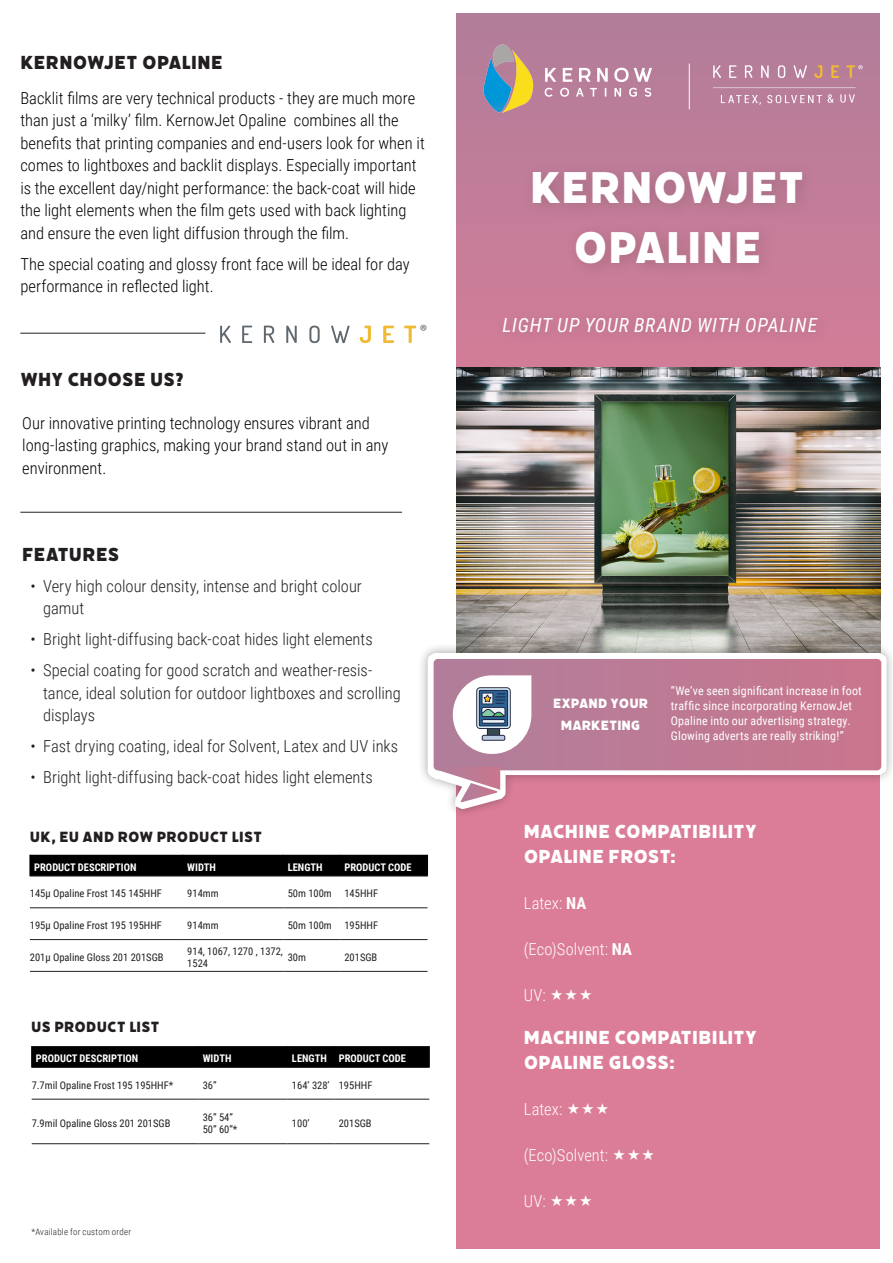
<style>
.page{position:relative;width:893px;height:1263px;background:#fff}
.page>*{position:absolute;margin:0;border:0;box-sizing:border-box;transform-origin:0 0}
.Product_Titles{font:49.5px "Filicudi Solid";letter-spacing:.005em;color:#fff}
.Sub_Headers{font:21px/25.2px "Filicudi Solid";letter-spacing:.015em;color:#fff}
.Sub_Headers-2{font:21px "Filicudi Solid";letter-spacing:.01em;color:#231f20}
.Tagline{font:italic 19.5px "Roboto Condensed";letter-spacing:.035em;color:#fff}
.t1{font:17.85px "Myriad Pro";color:#60676d}
.t2{font:300 16.5px/22.5px "Roboto Condensed";color:#000}
.t3{font:300 16.5px/22.5px "Roboto Condensed";color:#231f20}
.t4{font:300 16.5px "Roboto Condensed";letter-spacing:.005em;color:#fff}
.Sub_Headers-3{font:16.5px "Filicudi Solid";letter-spacing:.015em;color:#231f20}
.Sub_Headers_white{font:15px/22.5px "Filicudi Solid";color:#fff;text-align:center}
.t5{font:12px/15px "Roboto Condensed";letter-spacing:.015em;color:#fff}
.PL_-_Body{font:10.5px/12.6px "Roboto Condensed";color:#231f20}
.PL_-_Title{font:700 10.5px "Roboto Condensed";color:#fff}
.t6{font:300 9px "Roboto Condensed";letter-spacing:.025em;color:#231f20}
.s1{font-weight:700}
</style>
<div class="page">
<hr style="left:20px;top:333px;width:185px;height:1px;background:#231f20">
<div style="left:456px;top:14px;width:423px;height:1235px;background:#dc7d98"></div>
<div style="left:456px;top:14px;width:423px;height:383px;background:linear-gradient(to bottom,#b17d99,#d57d98)"></div>
<img style="left:456px;top:367px;width:424px;height:276px">
<div style="left:492px;top:307px;width:341px;height:42px;background:#cb7b96"></div>
<div style="left:522px;top:161px;width:296px;height:119px;background:#231f20;opacity:.18"></div>
<div style="left:417px;top:643px;width:476px;height:176px;background:#231f20;opacity:.39"></div>
<svg style="left:421px;top:646px;width:472px;height:173px"></svg>
<svg style="left:434px;top:659px;width:447px;height:111px;background:#be7993"></svg>
<svg style="left:453px;top:675px;width:78px;height:79px;background:#e4d2db"></svg>
<img style="left:466px;top:684px;width:55px;height:59px">
<hr style="left:20px;top:512px;width:382px;height:1px;background:#231f20">
<svg style="left:436px;top:767px;width:64px;height:35px"></svg>
<svg style="left:220px;top:326px;width:11px;height:17px"></svg>
<svg style="left:242px;top:326px;width:10px;height:17px"></svg>
<svg style="left:264px;top:326px;width:10px;height:17px"></svg>
<svg style="left:286px;top:326px;width:11px;height:17px"></svg>
<svg style="left:309px;top:326px;width:11px;height:17px"></svg>
<svg style="left:331px;top:326px;width:19px;height:17px"></svg>
<svg style="left:360px;top:326px;width:11px;height:17px"></svg>
<svg style="left:383px;top:326px;width:11px;height:17px"></svg>
<svg style="left:404px;top:326px;width:12px;height:17px"></svg>
<div style="left:31px;top:1046px;width:399px;height:21px;background:#000"></div>
<hr style="left:32px;top:1067px;width:166px;height:1px;background:#231f20">
<hr style="left:198px;top:1067px;width:90px;height:1px;background:#231f20">
<hr style="left:288px;top:1067px;width:46px;height:1px;background:#231f20">
<hr style="left:334px;top:1067px;width:95px;height:1px;background:#231f20">
<hr style="left:32px;top:1099px;width:166px;height:1px;background:#231f20">
<hr style="left:198px;top:1099px;width:90px;height:1px;background:#231f20">
<hr style="left:288px;top:1099px;width:46px;height:1px;background:#231f20">
<hr style="left:334px;top:1099px;width:95px;height:1px;background:#231f20">
<hr style="left:32px;top:1143px;width:166px;height:1px;background:#231f20">
<hr style="left:198px;top:1143px;width:90px;height:1px;background:#231f20">
<hr style="left:288px;top:1143px;width:46px;height:1px;background:#231f20">
<hr style="left:334px;top:1143px;width:95px;height:1px;background:#231f20">
<div style="left:30px;top:855px;width:398px;height:21px;background:#000"></div>
<hr style="left:30px;top:876px;width:153px;height:1px;background:#231f20">
<hr style="left:183px;top:876px;width:100px;height:1px;background:#231f20">
<hr style="left:283px;top:876px;width:57px;height:1px;background:#231f20">
<hr style="left:340px;top:876px;width:88px;height:1px;background:#231f20">
<hr style="left:30px;top:907px;width:153px;height:1px;background:#231f20">
<hr style="left:183px;top:907px;width:100px;height:1px;background:#231f20">
<hr style="left:283px;top:907px;width:57px;height:1px;background:#231f20">
<hr style="left:340px;top:907px;width:88px;height:1px;background:#231f20">
<hr style="left:30px;top:939px;width:153px;height:1px;background:#231f20">
<hr style="left:183px;top:939px;width:100px;height:1px;background:#231f20">
<hr style="left:283px;top:939px;width:57px;height:1px;background:#231f20">
<hr style="left:340px;top:939px;width:88px;height:1px;background:#231f20">
<hr style="left:30px;top:971px;width:153px;height:1px;background:#231f20">
<hr style="left:183px;top:971px;width:100px;height:1px;background:#231f20">
<hr style="left:283px;top:971px;width:57px;height:1px;background:#231f20">
<hr style="left:340px;top:971px;width:88px;height:1px;background:#231f20">
<img style="left:472px;top:40px;width:210px;height:82px">
<hr style="left:689px;top:64px;width:1px;height:45px;background:#fff">
<svg style="left:713px;top:88px;width:143px;height:17px;background:#c08ba4"></svg>
<svg style="left:713px;top:65px;width:8px;height:13px"></svg>
<svg style="left:729px;top:65px;width:7px;height:13px"></svg>
<svg style="left:745px;top:65px;width:7px;height:13px"></svg>
<svg style="left:761px;top:65px;width:8px;height:13px"></svg>
<svg style="left:778px;top:65px;width:7px;height:13px"></svg>
<svg style="left:794px;top:65px;width:13px;height:13px"></svg>
<svg style="left:814px;top:65px;width:8px;height:13px"></svg>
<svg style="left:831px;top:65px;width:8px;height:13px"></svg>
<svg style="left:846px;top:65px;width:17px;height:13px"></svg>
<p class="Sub_Headers-2" style="left:20px;top:50px;width:204px">KERNOWJET OPALINE</p>
<p class="t2" style="left:20px;top:86px;width:406px">Backlit films are very technical products - they are much more than just a ‘milky’ film. KernowJet Opaline combines all the benefits that printing companies and end-users look for when it comes to lightboxes and backlit displays. Especially important is the excellent day/night performance: the back-coat will hide the light elements when the film gets used with back lighting and ensure the even light diffusion through the film.</p>
<p class="t2" style="left:20px;top:252px;width:391px">The special coating and glossy front face will be ideal for day performance in reflected light.</p>
<p class="Sub_Headers-2" style="left:20px;top:367px;width:165px">WHY CHOOSE US?</p>
<p class="t2" style="left:22px;top:411px;width:368px">Our innovative printing technology ensures vibrant and long-lasting graphics, making your brand stand out in any environment.</p>
<p class="t1" style="left:420px;top:320px;width:9px">®</p>
<p class="Sub_Headers-2" style="left:22px;top:542px;width:99px">FEATURES</p>
<p class="t3" style="left:43px;top:574px;width:320px;text-indent:-13px">• Very high colour density, intense and bright colour gamut</p>
<p class="t3" style="left:30px;top:627px;width:344px">• Bright light-diffusing back-coat hides light elements</p>
<p class="t3" style="left:43px;top:658px;width:359px;text-indent:-13px">• Special coating for good scratch and weather-resis&shy;tance, ideal solution for outdoor lightboxes and scrolling displays</p>
<p class="t3" style="left:30px;top:734px;width:369px">• Fast drying coating, ideal for Solvent, Latex and UV inks</p>
<p class="t3" style="left:30px;top:765px;width:344px">• Bright light-diffusing back-coat hides light elements</p>
<p class="Sub_Headers-3" style="left:30px;top:827px;width:234px">UK, EU AND ROW PRODUCT LIST</p>
<p class="PL_-_Title" style="left:34px;top:860px;width:104px">PRODUCT DESCRIPTION</p>
<p class="PL_-_Title" style="left:187px;top:860px;width:30px">WIDTH</p>
<p class="PL_-_Title" style="left:288px;top:860px;width:36px">LENGTH</p>
<p class="PL_-_Title" style="left:344px;top:860px;width:69px">PRODUCT CODE</p>
<p class="PL_-_Body" style="left:30px;top:887px;width:134px">145µ Opaline Frost 145 145HHF</p>
<p class="PL_-_Body" style="left:187px;top:887px;width:33px">914mm</p>
<p class="PL_-_Body" style="left:288px;top:887px;width:46px">50m 100m</p>
<p class="PL_-_Body" style="left:344px;top:887px;width:35px">145HHF</p>
<p class="PL_-_Body" style="left:30px;top:919px;width:134px">195µ Opaline Frost 195 195HHF</p>
<p class="PL_-_Body" style="left:187px;top:919px;width:33px">914mm</p>
<p class="PL_-_Body" style="left:288px;top:919px;width:46px">50m 100m</p>
<p class="PL_-_Body" style="left:344px;top:919px;width:35px">195HHF</p>
<p class="PL_-_Body" style="left:30px;top:950px;width:135px">201µ Opaline Gloss 201 201SGB</p>
<p class="PL_-_Body" style="left:187px;top:944px;width:97px">914, 1067, 1270 , 1372,<br>1524</p>
<p class="PL_-_Body" style="left:288px;top:950px;width:20px">30m</p>
<p class="PL_-_Body" style="left:344px;top:950px;width:34px">201SGB</p>
<p class="Sub_Headers-3" style="left:31px;top:1017px;width:130px">US PRODUCT LIST</p>
<p class="PL_-_Title" style="left:36px;top:1051px;width:104px">PRODUCT DESCRIPTION</p>
<p class="PL_-_Title" style="left:203px;top:1051px;width:30px">WIDTH</p>
<p class="PL_-_Title" style="left:292px;top:1051px;width:36px">LENGTH</p>
<p class="PL_-_Title" style="left:339px;top:1051px;width:69px">PRODUCT CODE</p>
<p class="PL_-_Body" style="left:32px;top:1078px;width:143px">7.7mil Opaline Frost 195 195HHF*</p>
<p class="PL_-_Body" style="left:203px;top:1078px;width:15px">36”</p>
<p class="PL_-_Body" style="left:292px;top:1078px;width:39px">164’ 328’</p>
<p class="PL_-_Body" style="left:339px;top:1078px;width:35px">195HHF</p>
<p class="PL_-_Body" style="left:32px;top:1116px;width:140px">7.9mil Opaline Gloss 201 201SGB</p>
<p class="PL_-_Body" style="left:203px;top:1110px;width:32px">36” 54”</p>
<p class="PL_-_Body" style="left:203px;top:1123px;width:36px">50” 60”*</p>
<p class="PL_-_Body" style="left:292px;top:1116px;width:19px">100’</p>
<p class="PL_-_Body" style="left:339px;top:1116px;width:34px">201SGB</p>
<p class="t6" style="left:32px;top:1225px;width:101px">*Available for custom order</p>
<p class="Product_Titles" style="left:530px;top:158px;width:276px">KERNOWJET</p>
<p class="Product_Titles" style="left:574px;top:218px;width:190px">OPALINE</p>
<p class="Tagline" style="left:502px;top:311px;width:316px">LIGHT UP YOUR BRAND WITH OPALINE</p>
<p class="Sub_Headers_white" style="left:553px;top:692px;width:97px">EXPAND YOUR<br>MARKETING</p>
<p class="t5" style="left:671px;top:682px;width:193px">“We’ve seen significant increase in foot traffic since incorporating KernowJet Opaline into our advertising strategy.<br>Glowing adverts are really striking!”</p>
<p class="Sub_Headers" style="left:524px;top:819px;width:235px">MACHINE COMPATIBILITY<br>OPALINE FROST:</p>
<p class="t4" style="left:524px;top:892px;width:64px">Latex: <span class="s1">NA</span></p>
<p class="t4" style="left:524px;top:938px;width:110px">(Eco)Solvent: <span class="s1">NA</span></p>
<p class="t4" style="left:524px;top:984px;width:23px">UV:</p>
<p class="Sub_Headers" style="left:524px;top:1024px;width:235px">MACHINE COMPATIBILITY<br>OPALINE GLOSS:</p>
<p class="t4" style="left:524px;top:1097px;width:40px">Latex:</p>
<p class="t4" style="left:524px;top:1143px;width:86px">(Eco)Solvent:</p>
<p class="t4" style="left:524px;top:1189px;width:23px">UV:</p>
</div>
